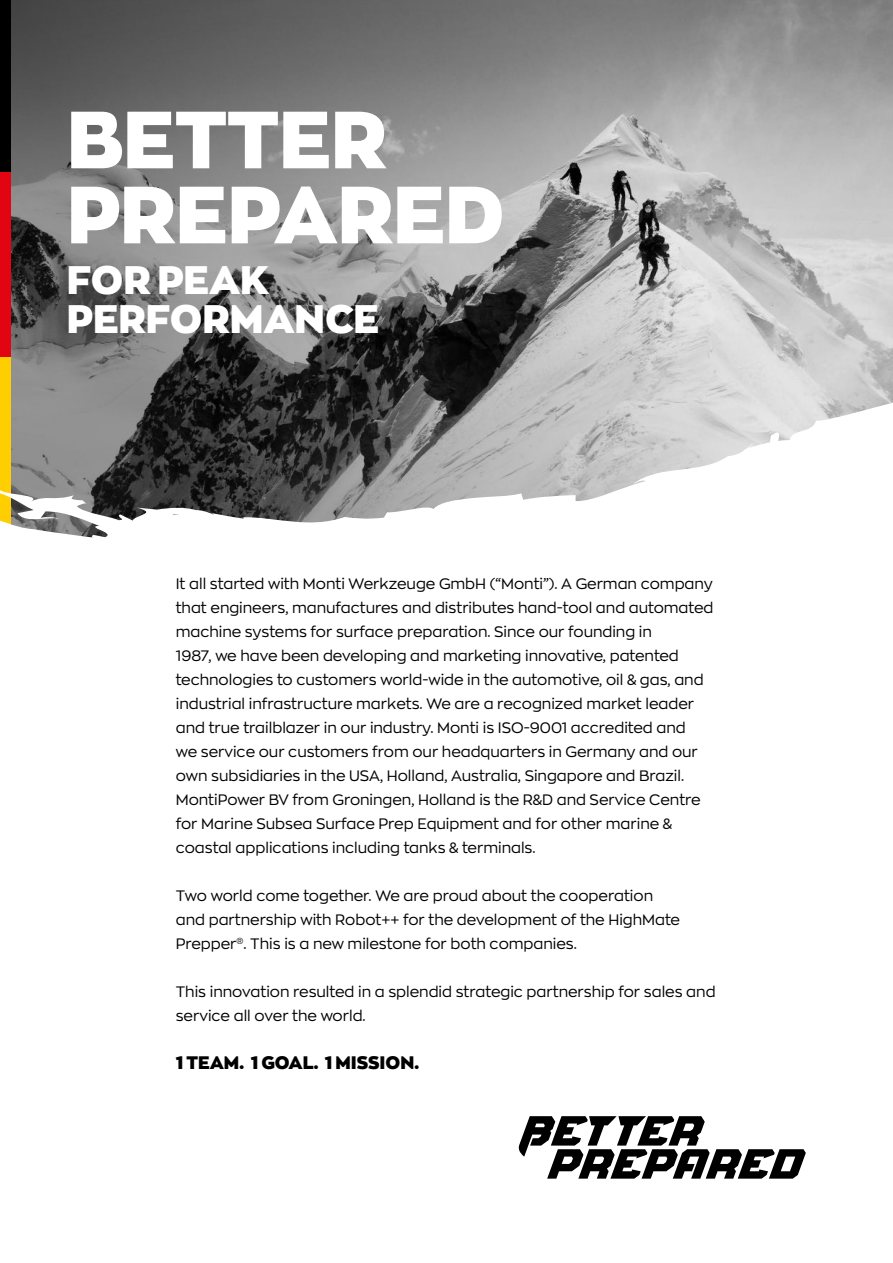
<style>
.page{position:relative;width:893px;height:1263px;background:#fff}
.page>*{position:absolute;margin:0;border:0;box-sizing:border-box;transform-origin:0 0}
.t1{font:900 80.25px/75px "Zona Pro";color:#fff}
.t2{font:900 39.45px/39.5px "Zona Pro";color:#fff}
.t3{font:900 18px "Zona Pro";color:#000}
.t4{font:15px/24px "Zona Pro";color:#000}
</style>
<div class="page">
<svg style="left:11px;top:0;width:882px;height:378px;background:#8b8b8b"></svg>
<div style="left:0;top:0;width:11px;height:172px;background:#000"></div>
<div style="left:0;top:172px;width:11px;height:186px;background:#e20511"></div>
<div style="left:0;top:358px;width:11px;height:185px;background:#ffce00"></div>
<svg style="left:0;top:378px;width:893px;height:165px"></svg>
<svg style="left:519px;top:1116px;width:287px;height:62px"></svg>
<h1 class="t1" style="left:67px;top:101px;width:439px">BETTER<br>PREPARED</h1>
<h2 class="t2" style="left:67px;top:259px;width:314px">FOR PEAK<br>PERFORMANCE</h2>
<p class="t4" style="left:176px;top:571px;width:539px">It all started with Monti Werkzeuge GmbH (“Monti”). A German company that engineers, manufactures and distributes hand-tool and automated machine systems for surface preparation. Since our founding in<br>1987, we have been developing and marketing innovative, patented technologies to customers world-wide in the automotive, oil &amp; gas, and industrial infrastructure markets. We are a recognized market leader and true trailblazer in our industry. Monti is ISO-9001 accredited and<br>we service our customers from our headquarters in Germany and our own subsidiaries in the USA, Holland, Australia, Singapore and Brazil.<br>MontiPower BV from Groningen, Holland is the R&amp;D and Service Centre for Marine Subsea Surface Prep Equipment and for other marine &amp; coastal applications including tanks &amp; terminals.</p>
<p class="t4" style="left:176px;top:883px;width:506px">Two world come together. We are proud about the cooperation and partnership with Robot++ for the development of the HighMate<br>Prepper<sup>®</sup>. This is a new milestone for both companies.</p>
<p class="t4" style="left:176px;top:979px;width:541px">This innovation resulted in a splendid strategic partnership for sales and service all over the world.</p>
<p class="t3" style="left:176px;top:1050px;width:245px">1 TEAM. 1 GOAL. 1 MISSION.</p>
</div>
